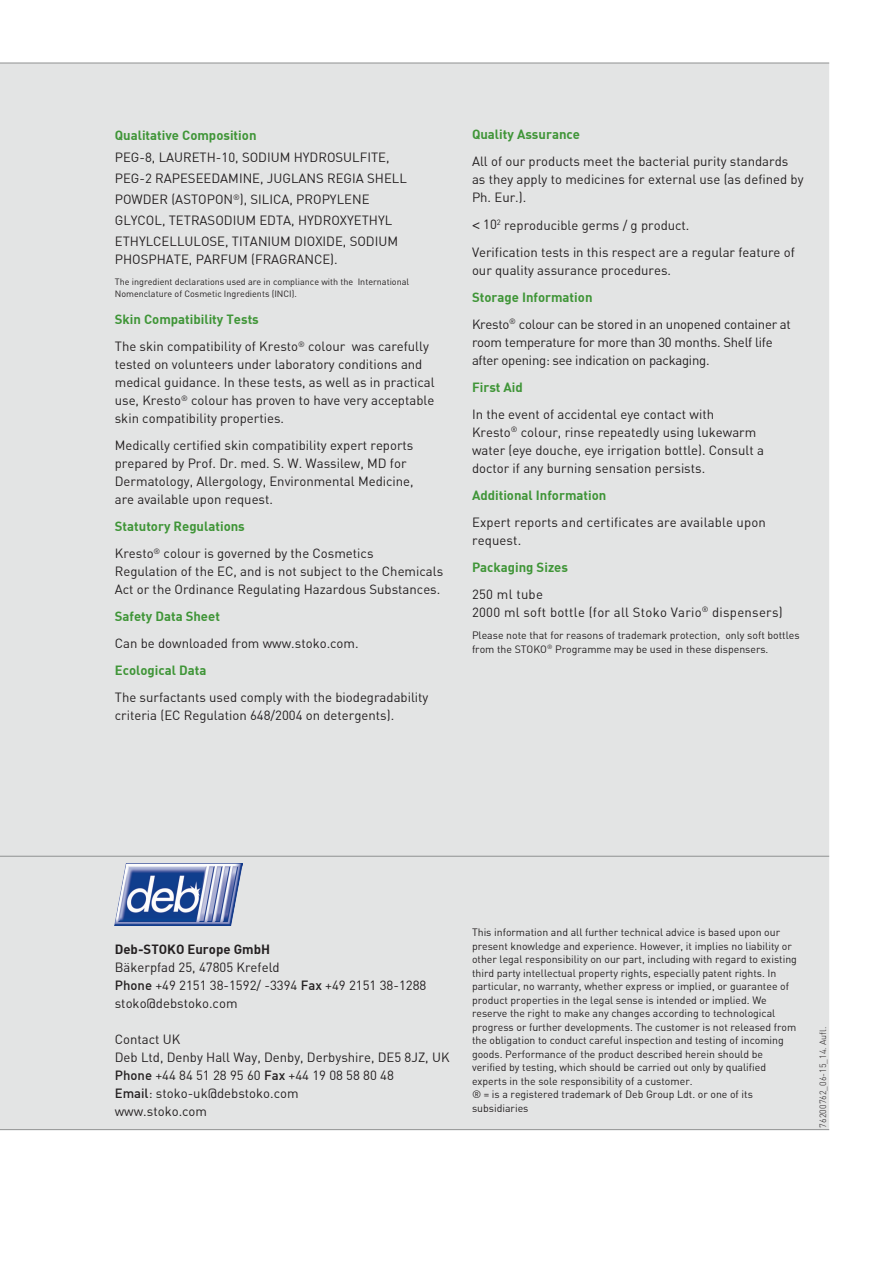
<style>
.page{position:relative;width:893px;height:1263px;background:#fff}
.page>*{position:absolute;margin:0;border:0;box-sizing:border-box;transform-origin:0 0}
.t1{font:13.2px/18px "DIN Bek";color:#231f20}
.t2{font:700 13.2px "DI Nbek";color:#3f9537}
.t3{font:13.2px/18px "DIN Bek";letter-spacing:-.02em;color:#231f20}
.t4{font:13.2px/18px "DIN Bek";letter-spacing:.02em;color:#231f20}
.t5{font:700 13.2px "DI Nbek";color:#231f20}
.t6{font:10.5px/13.5px "DIN Bek";color:#231f20}
.t7{font:9px/12px "DIN Bek";color:#231f20}
.t8{font:300 9px "DI Nbek";color:#231f20}
.s1{font-family:"DIN Engschrift"}
.s2{font-family:"DI Nbek";font-weight:500}
</style>
<div class="page">
<div style="left:0;top:64px;width:829px;height:1065px;background:#e3e4e4"></div>
<hr style="left:0;top:63px;width:829px;height:1px;background:#8f9191">
<hr style="left:0;top:1129px;width:829px;height:1px;background:#8f9191">
<hr style="left:0;top:856px;width:829px;height:1px;background:#8f9191">
<img style="left:115px;top:863px;width:127px;height:62px">
<p class="t2" style="left:115px;top:126px;width:143px">Qualitative Composition</p>
<p class="t1" style="left:115px;top:146px;width:294px;line-height:21px">PEG-8, LAURETH-10, SODIUM HYDROSULFITE, PEG-2 RAPESEEDAMINE, JUGLANS REGIA SHELL POWDER (ASTOPON<sup>®</sup>), SILICA, PROPYLENE GLYCOL, TETRASODIUM EDTA, HYDROXYETHYL ETHYLCELLULOSE, TITANIUM DIOXIDE, SODIUM</p>
<p class="t1" style="left:115px;top:250px;width:224px">PHOSPHATE, PARFUM (FRAGRANCE).</p>
<p class="t7" style="left:115px;top:276px;width:296px">The ingredient declarations used are in compliance with the International<br>Nomenclature of Cosmetic Ingredients (INCI).</p>
<p class="t2" style="left:115px;top:311px;width:146px">Skin Compatibility Tests</p>
<p class="t1" style="left:115px;top:337px;width:321px">The skin compatibility of Kresto<sup>®</sup> colour was carefully tested on volunteers under laboratory conditions and medical guidance. In these tests, as well as in practical use, Kresto<sup>®</sup> colour has proven to have very acceptable skin compatibility properties.</p>
<p class="t1" style="left:115px;top:436px;width:300px">Medically certified skin compatibility expert reports prepared by Prof. Dr. med. S. W. Wassilew, MD for Dermatology, Allergology, Environmental Medicine, are available upon request.</p>
<p class="t2" style="left:115px;top:518px;width:132px">Statutory Regulations</p>
<p class="t1" style="left:115px;top:544px;width:330px">Kresto<sup>®</sup> colour is governed by the Cosmetics<br>Regulation of the EC, and is not subject to the Chemicals<br>Act or the Ordinance Regulating Hazardous Substances.</p>
<p class="t2" style="left:115px;top:608px;width:107px">Safety Data Sheet</p>
<p class="t1" style="left:115px;top:634px;width:245px">Can be downloaded from www.stoko.com.</p>
<p class="t2" style="left:115px;top:662px;width:93px">Ecological Data</p>
<p class="t1" style="left:115px;top:688px;width:315px">The surfactants used comply with the biodegradability criteria (EC Regulation 648/2004 on detergents).</p>
<p class="t2" style="left:472px;top:126px;width:110px">Quality Assurance</p>
<p class="t1" style="left:472px;top:152px;width:333px">All of our products meet the bacterial purity standards as they apply to medicines for external use (as defined by<br>Ph. Eur.).</p>
<p class="t1" style="left:472px;top:211px;width:324px;line-height:27px"><span class="s1">&lt;</span> 10<sup>2</sup> reproducible germs / g product.<br>Verification tests in this respect are a regular feature of</p>
<p class="t1" style="left:472px;top:260px;width:201px">our quality assurance procedures.</p>
<p class="t2" style="left:472px;top:288px;width:122px">Storage Information</p>
<p class="t3" style="left:472px;top:314px;width:320px">Kresto<sup>®</sup> colour can be stored in an unopened container at room temperature for more than 30 months. Shelf life after opening: see indication on packaging.</p>
<p class="t2" style="left:472px;top:378px;width:52px">First Aid</p>
<p class="t1" style="left:472px;top:404px;width:293px">In the event of accidental eye contact with<br>Kresto<sup>®</sup> colour, rinse repeatedly using lukewarm water (eye douche, eye irrigation bottle). Consult a doctor if any burning sensation persists.</p>
<p class="t2" style="left:472px;top:486px;width:136px">Additional Information</p>
<p class="t1" style="left:472px;top:512px;width:295px">Expert reports and certificates are available upon request.</p>
<p class="t2" style="left:472px;top:558px;width:98px">Packaging Sizes</p>
<p class="t4" style="left:472px;top:584px;width:312px">250 ml tube<br>2000 ml soft bottle (for all Stoko Vario<sup>®</sup> dispensers)</p>
<p class="t6" style="left:472px;top:628px;width:329px">Please note that for reasons of trademark protection, only soft bottles from the STOKO<sup>®</sup> Programme may be used in these dispensers.</p>
<p class="t5" style="left:115px;top:941px;width:157px">Deb-STOKO Europe GmbH</p>
<p class="t1" style="left:115px;top:958px;width:313px">Bäkerpfad 25, 47805 Krefeld<br><span class="s2">Phone</span> +49 2151 38-1592/ -3394 <span class="s2">Fax</span> +49 2151 38-1288 stoko@debstoko.com</p>
<p class="t1" style="left:115px;top:1030px;width:336px">Contact UK<br>Deb Ltd, Denby Hall Way, Denby, Derbyshire, DE5 8JZ, UK<br><span class="s2">Phone</span> +44 84 51 28 95 60 <span class="s2">Fax</span> +44 19 08 58 80 48<br><span class="s2">Email</span>: stoko-uk@debstoko.com<br>www.stoko.com</p>
<p class="t6" style="left:472px;top:925px;width:326px">This information and all further technical advice is based upon our present knowledge and experience. However, it implies no liability or other legal responsibility on our part, including with regard to existing third party intellectual property rights, especially patent rights. In particular, no warranty, whether express or implied, or guarantee of product properties in the legal sense is intended or implied. We reserve the right to make any changes according to technological progress or further developments. The customer is not released from the obligation to conduct careful inspection and testing of incoming goods. Performance of the product described herein should be verified by testing, which should be carried out only by qualified experts in the sole responsibility of a customer.<br>® = is a registered trademark of Deb Group Ldt. or one of its subsidiaries</p>
<p class="t8" style="left:817px;top:1127px;width:102px;rotate:-90deg">76200762_06-15_14. Aufl.</p>
</div>
